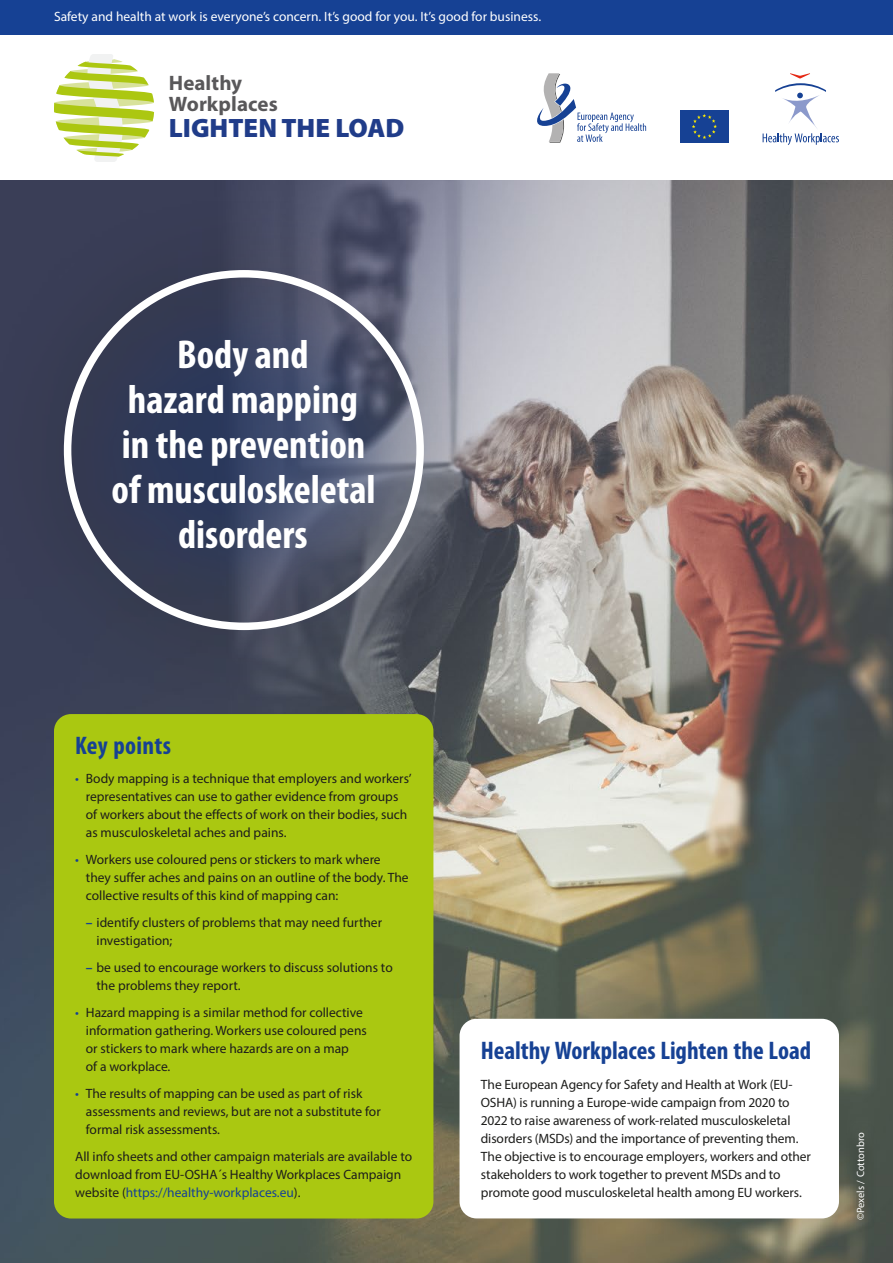
<style>
.page{position:relative;width:893px;height:1263px;background:#fff}
.page>*{position:absolute;margin:0;border:0;box-sizing:border-box;transform-origin:0 0}
.t1{font:700 condensed 40.5px/45px "Myriad Pro";color:#fff;text-align:center}
.t2{font:900 26.7px "Myriad Pro";color:#203c89}
.t3{font:700 condensed 25.5px "Myriad Pro";color:#164194}
.t4{font:700 21px/21px "Myriad Pro";letter-spacing:.005em;color:#59585a}
.t5{font:13.5px/18px "Myriad Pro";color:#1d1d1b}
.t6{font:13.5px "Myriad Pro";color:#fff}
.t7{font:10.5px "Myriad Pro";color:#fff}
.s1{color:#164194}
.s2{font-weight:700;color:#164194}
</style>
<div class="page">
<img style="left:0;top:180px;width:893px;height:1083px">
<div style="left:460px;top:1019px;width:379px;height:199px;background:#fff;border-radius:17px"></div>
<div style="left:54px;top:714px;width:379px;height:504px;background:#aac811;border-radius:17px"></div>
<svg style="left:0;top:200px;width:493px;height:500px;background:#505466"></svg>
<svg style="left:40px;top:266px;width:408px;height:361px;background:#4c536a"></svg>
<div style="left:64px;top:270px;width:360px;height:360px;border:8px solid #fff;border-radius:50%"></div>
<div style="left:844px;top:1119px;width:34px;height:114px;background:#1d1d1b;opacity:.75"></div>
<div style="left:0;top:0;width:893px;height:35px;background:#164194"></div>
<svg style="left:763px;top:73px;width:76px;height:72px"></svg>
<svg style="left:537px;top:73px;width:109px;height:70px"></svg>
<div style="left:680px;top:110px;width:49px;height:33px;background:#164194"></div>
<svg style="left:692px;top:114px;width:25px;height:25px"></svg>
<svg style="left:54px;top:54px;width:100px;height:108px"></svg>
<p class="t6" style="left:54px;top:8px;width:489px">Safety and health at work is everyone’s concern. It’s good for you. It’s good for business.</p>
<h3 class="t4" style="left:169px;top:72px;width:110px">Healthy<br>Workplaces</h3>
<h2 class="t2" style="left:169px;top:113px;width:237px">LIGHTEN THE LOAD</h2>
<h1 class="t1" style="left:112px;top:331px;width:266px">Body and<br>hazard mapping in the prevention of musculoskeletal disorders</h1>
<h3 class="t3" style="left:75px;top:730px;width:97px">Key points</h3>
<p class="t5" style="left:86px;top:769px;width:327px;text-indent:-11px"><span class="s1">•</span> Body mapping is a technique that employers and workers’ representatives can use to gather evidence from groups of workers about the effects of work on their bodies, such as musculoskeletal aches and pains.</p>
<p class="t5" style="left:86px;top:850px;width:324px;text-indent:-11px"><span class="s1">•</span> Workers use coloured pens or stickers to mark where they suffer aches and pains on an outline of the body. The collective results of this kind of mapping can:</p>
<p class="t5" style="left:97px;top:913px;width:287px;text-indent:-11px"><span class="s2">–</span> identify clusters of problems that may need further investigation;</p>
<p class="t5" style="left:97px;top:958px;width:298px;text-indent:-11px"><span class="s2">–</span> be used to encourage workers to discuss solutions to the problems they report.</p>
<p class="t5" style="left:86px;top:1003px;width:282px;text-indent:-11px"><span class="s1">•</span> Hazard mapping is a similar method for collective information gathering. Workers use coloured pens or stickers to mark where hazards are on a map<br>of a workplace.</p>
<p class="t5" style="left:86px;top:1084px;width:296px;text-indent:-11px"><span class="s1">•</span> The results of mapping can be used as part of risk assessments and reviews, but are not a substitute for formal risk assessments.</p>
<p class="t5" style="left:75px;top:1147px;width:338px">All info sheets and other campaign materials are available to download from EU-OSHA´s Healthy Workplaces Campaign website (<span class="s1">https://healthy-workplaces.eu</span>).</p>
<h3 class="t3" style="left:481px;top:1035px;width:332px">Healthy Workplaces Lighten the Load</h3>
<p class="t5" style="left:481px;top:1075px;width:332px">The European Agency for Safety and Health at Work (EU-OSHA) is running a Europe-wide campaign from 2020 to 2022 to raise awareness of work-related musculoskeletal disorders (MSDs) and the importance of preventing them.<br>The objective is to encourage employers, workers and other stakeholders to work together to prevent MSDs and to promote good musculoskeletal health among EU workers.</p>
<p class="t7" style="left:854px;top:1220px;width:90px;rotate:-90deg">©Pexels / Cottonbro</p>
</div>
